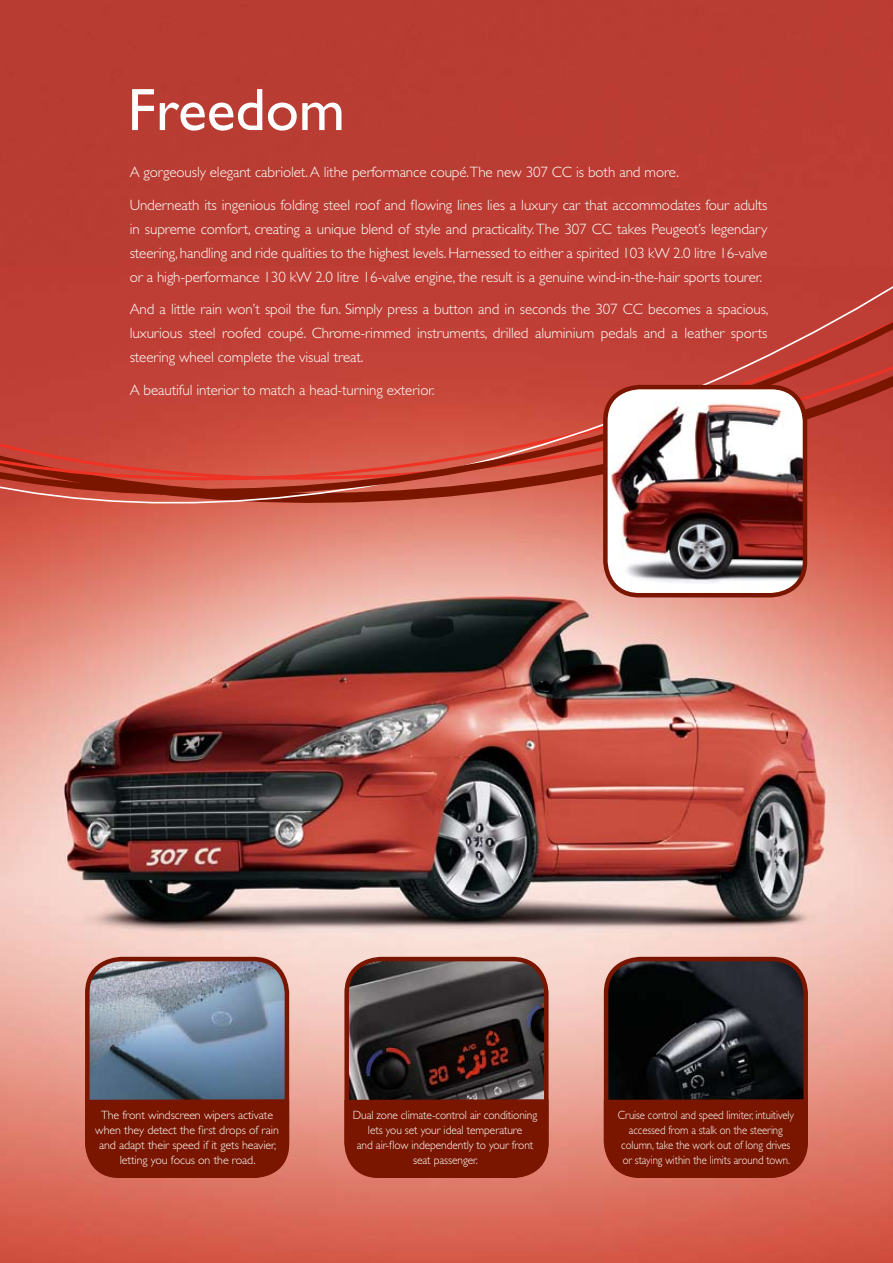
<style>
.page{position:relative;width:893px;height:1263px;background:#fff}
.page>*{position:absolute;margin:0;border:0;box-sizing:border-box;transform-origin:0 0}
.t1{font:60px "Gill Sans";color:#fff}
.t2{font:300 15px/24px "Gill Sans";letter-spacing:-.005em;color:#fff;text-align:justify}
.t3{font:300 12px/15px "Gill Sans";letter-spacing:-.005em;color:#fff;text-align:center;scale:.9 1}
.t4{font:300 12px/15px "Gill Sans";letter-spacing:-.005em;color:#fff;text-align:center}
.t5{font:300 12px/15px "Gill Sans";letter-spacing:-.005em;color:#fff;text-align:center;scale:.95 1}
</style>
<div class="page">
<img style="left:0;top:550px;width:893px;height:713px">
<svg style="left:0;top:0;width:893px;height:550px;background:#bf4338"></svg>
<img style="left:605px;top:387px;width:200px;height:208px">
<div style="left:603px;top:385px;width:204px;height:212px;border:4px solid #7a1600;border-radius:34px"></div>
<img style="left:87px;top:959px;width:200px;height:140px">
<div style="left:85px;top:957px;width:204px;height:221px;border:4px solid #7a1600;border-radius:34px"></div>
<div style="left:85px;top:1099px;width:204px;height:79px;background:#7a1600"></div>
<img style="left:347px;top:959px;width:199px;height:140px">
<div style="left:344px;top:957px;width:205px;height:221px;border:4px solid #7a1600;border-radius:34px"></div>
<div style="left:344px;top:1099px;width:205px;height:79px;background:#7a1600"></div>
<img style="left:606px;top:959px;width:200px;height:133px">
<div style="left:604px;top:957px;width:204px;height:221px;border:4px solid #7a1600;border-radius:34px"></div>
<svg style="left:600px;top:1092px;width:212px;height:90px;background:#7c200c"></svg>
<h1 class="t1" style="left:128px;top:75px;width:219px">Freedom</h1>
<p class="t2" style="left:130px;top:156px;width:639px;line-height:32.5px">A gorgeously elegant cabriolet. A lithe performance coupé.The new 307 CC is both and more.<br>Underneath its ingenious folding steel roof and flowing lines lies a luxury car that accommodates four adults</p>
<p class="t2" style="left:130px;top:217px;width:639px">in supreme comfort, creating a unique blend of style and practicality. The 307 CC takes Peugeot’s legendary steering, handling and ride qualities to the highest levels. Harnessed to either a spirited 103 kW 2.0 litre 16-valve or a high-performance 130 kW 2.0 litre 16-valve engine, the result is a genuine wind-in-the-hair sports tourer.</p>
<p class="t2" style="left:130px;top:297px;width:640px">And a little rain won’t spoil the fun. Simply press a button and in seconds the 307 CC becomes a spacious, luxurious steel roofed coupé. Chrome-rimmed instruments, drilled aluminium pedals and a leather sports steering wheel complete the visual treat.</p>
<p class="t2" style="left:130px;top:378px;width:306px">A beautiful interior to match a head-turning exterior.</p>
<p class="t4" style="left:95px;top:1107px;width:185px">The front windscreen wipers activate when they detect the first drops of rain and adapt their speed if it gets heavier, letting you focus on the road.</p>
<p class="t5" style="left:353px;top:1107px;width:196px">Dual zone climate-control air conditioning lets you set your ideal temperature<br>and air-flow independently to your front seat passenger.</p>
<p class="t3" style="left:618px;top:1107px;width:197px">Cruise control and speed limiter, intuitively accessed from a stalk on the steering column, take the work out of long drives or staying within the limits around town.</p>
</div>
